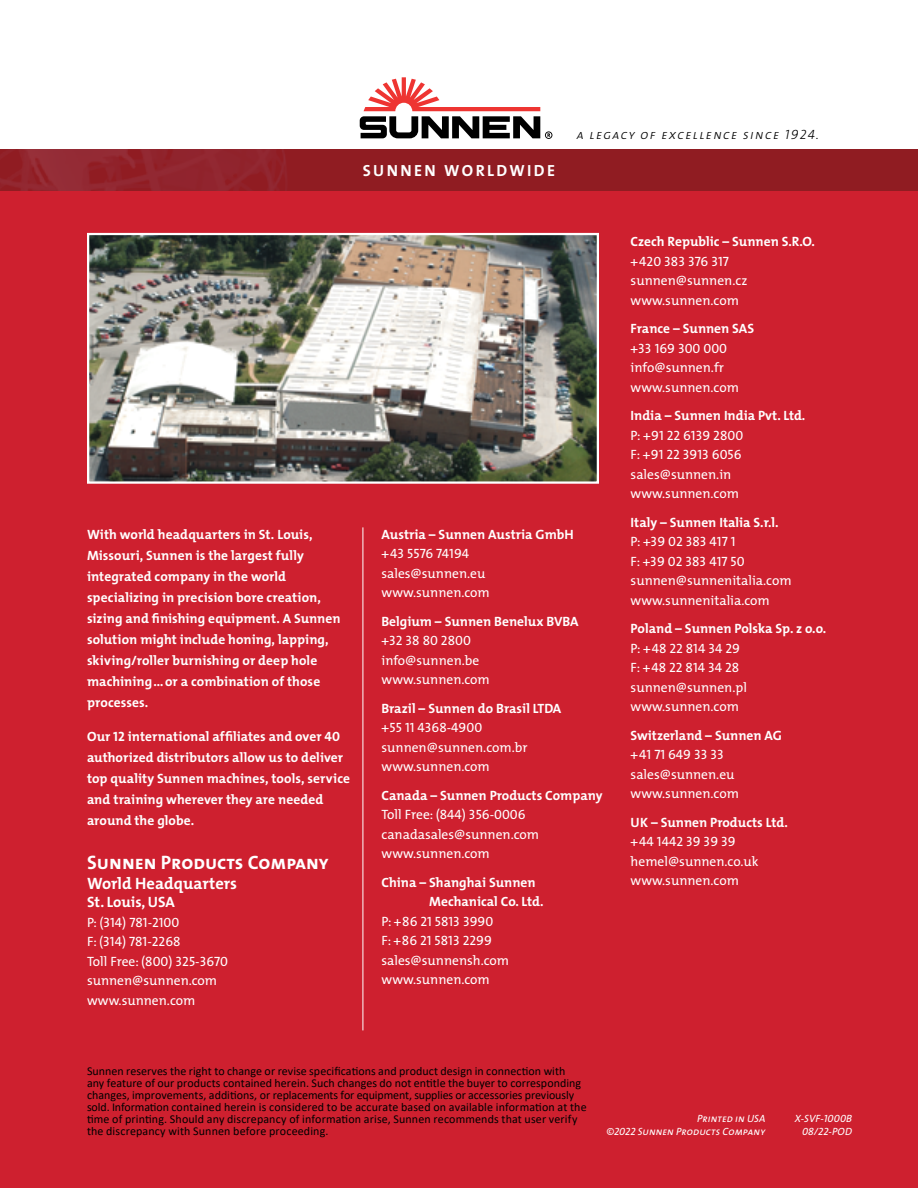
<style>
.page{position:relative;width:918px;height:1188px;background:#fff}
.page>*{position:absolute;margin:0;border:0;box-sizing:border-box;transform-origin:0 0}
.Sub_1{font:19.5px "The Mix Bold Caps";color:#fff}
.Sub_2{font:700 16.5px "The Mix";color:#fff}
.t1{font:16.2px "The Mix Bold Caps";letter-spacing:.15em;color:#fff}
.Sub_3{font:700 15px "The Mix";color:#fff}
.Body_2{font:13.5px/19.5px "The Mix";color:#fff}
.Body_1{font:700 13.5px/21px "The Mix";letter-spacing:.005em;color:#fff}
.Body_2-2{font:700 13.5px/19.5px "The Mix";color:#fff}
.t2{font:italic 13.5px "The Mix Light Caps";letter-spacing:.1em;color:#000}
.t3{font:12px/12px "Calibri";letter-spacing:.005em;color:#000}
.t4{font:italic 10.5px "The Mix Caps";color:#fff}
.s1{font-family:"The Mix Bold Caps";font-weight:400}
.s2{font-family:"The Mix Caps"}
.s3{font-weight:700}
</style>
<div class="page">
<div style="left:0;top:150px;width:918px;height:1038px;background:#ce202f"></div>
<img style="left:90px;top:236px;width:506px;height:245px">
<div style="left:87px;top:233px;width:512px;height:251px;border:2px solid #fff"></div>
<hr style="left:363px;top:527px;width:1px;height:503px;background:#fff">
<div style="left:0;top:149px;width:918px;height:42px;background:#901c22"></div>
<img style="left:0;top:149px;width:286px;height:42px">
<svg style="left:360px;top:77px;width:192px;height:62px"></svg>
<p class="t1" style="left:363px;top:160px;width:194px">SUNNEN WORLDWIDE</p>
<p class="t2" style="left:577px;top:126px;width:244px">a legacy of excellence since 1924.</p>
<p class="Body_1" style="left:87px;top:524px;width:255px">With world headquarters in St. Louis, Missouri, Sunnen is the largest fully integrated company in the world specializing in precision bore creation, sizing and finishing equipment. A Sunnen solution might include honing, lapping, skiving/roller burnishing or deep hole machining…or a combination of those processes.</p>
<p class="Body_1" style="left:87px;top:726px;width:265px">Our <span class="s1">12</span> international affiliates and over <span class="s1">40 </span>authorized distributors allow us to deliver top quality Sunnen machines, tools, service and training wherever they are needed around the globe.</p>
<p class="Sub_1" style="left:87px;top:850px;width:243px">Sunnen Products Company</p>
<p class="Sub_2" style="left:87px;top:873px;width:152px">World Headquarters</p>
<p class="Sub_3" style="left:87px;top:893px;width:89px">St. Louis, USA</p>
<p class="Body_2" style="left:87px;top:913px;width:143px">P: (<span class="s2">314</span>) <span class="s2">781-2100<br></span>F: (<span class="s2">314</span>) <span class="s2">781-2268<br></span>Toll Free: (<span class="s2">800</span>) <span class="s2">325-3670 </span>sunnen@sunnen.com www.sunnen.com</p>
<p class="Body_2" style="left:381px;top:524px;width:194px"><span class="s3">Austria – Sunnen Austria GmbH </span>+<span class="s2">43 5576 74194 </span>sales@sunnen.eu www.sunnen.com</p>
<p class="Body_2" style="left:381px;top:611px;width:199px"><span class="s3">Belgium – Sunnen Benelux BVBA </span>+<span class="s2">32 38 80 2800<br></span>info@sunnen.be www.sunnen.com</p>
<p class="Body_2" style="left:381px;top:698px;width:181px"><span class="s3">Brazil – Sunnen do Brasil LTDA </span>+<span class="s2">55 11 4368-4900 </span>sunnen@sunnen.com.br www.sunnen.com</p>
<p class="Body_2" style="left:381px;top:785px;width:223px"><span class="s3">Canada – Sunnen Products Company<br></span>Toll Free: (<span class="s2">844</span>) <span class="s2">356-0006 </span>canadasales@sunnen.com www.sunnen.com</p>
<p class="Body_2-2" style="left:429px;top:872px;width:116px;text-indent:-48px">China – Shanghai Sunnen<br>Mechanical Co. Ltd.</p>
<p class="Body_2" style="left:381px;top:911px;width:129px">P: +<span class="s2">86 21 5813 3990<br></span>F: +<span class="s2">86 21 5813 2299 </span>sales@sunnensh.com www.sunnen.com</p>
<p class="Body_2" style="left:631px;top:232px;width:186px"><span class="s3">Czech Republic – Sunnen S.R.O. </span>+<span class="s2">420 383 376 317 </span>sunnen@sunnen.cz www.sunnen.com</p>
<p class="Body_2" style="left:631px;top:319px;width:125px"><span class="s3">France – Sunnen SAS </span>+<span class="s2">33 169 300 000 </span>info@sunnen.fr www.sunnen.com</p>
<p class="Body_2" style="left:631px;top:406px;width:176px"><span class="s3">India – Sunnen India Pvt. Ltd.<br></span>P: +<span class="s2">91 22 6139 2800<br></span>F: +<span class="s2">91 22 3913 6056 </span>sales@sunnen.in www.sunnen.com</p>
<p class="Body_2" style="left:631px;top:513px;width:163px"><span class="s3">Italy – Sunnen Italia S.r.l.<br></span>P: +<span class="s2">39 02 383 417 1<br></span>F: +<span class="s2">39 02 383 417 50 </span>sunnen@sunnenitalia.com www.sunnenitalia.com</p>
<p class="Body_2" style="left:631px;top:619px;width:197px"><span class="s3">Poland – Sunnen Polska Sp. z o.o.<br></span>P: +<span class="s2">48 22 814 34 29<br></span>F: +<span class="s2">48 22 814 34 28 </span>sunnen@sunnen.pl www.sunnen.com</p>
<p class="Body_2" style="left:631px;top:726px;width:153px"><span class="s3">Switzerland – Sunnen AG </span>+<span class="s2">41 71 649 33 33 </span>sales@sunnen.eu www.sunnen.com</p>
<p class="Body_2" style="left:631px;top:813px;width:159px"><span class="s3">UK – Sunnen Products Ltd. </span>+<span class="s2">44 1442 39 39 39 </span>hemel@sunnen.co.uk www.sunnen.com</p>
<p class="t3" style="left:87px;top:1065px;width:501px">Sunnen reserves the right to change or revise specifications and product design in connection with<br>any feature of our products contained herein. Such changes do not entitle the buyer to corresponding changes, improvements, additions, or replacements for equipment, supplies or accessories previously sold. Information contained herein is considered to be accurate based on available information at the time of printing. Should any discrepancy of information arise, Sunnen recommends that user verify the discrepancy with Sunnen before proceeding.</p>
<p class="t4" style="left:697px;top:1112px;width:70px">Printed in USA</p>
<p class="t4" style="left:606px;top:1125px;width:160px">©2022 Sunnen Products Company</p>
<p class="t4" style="left:795px;top:1112px;width:59px">X-SVF-1000B</p>
<p class="t4" style="left:802px;top:1125px;width:51px">08/22-POD</p>
</div>
